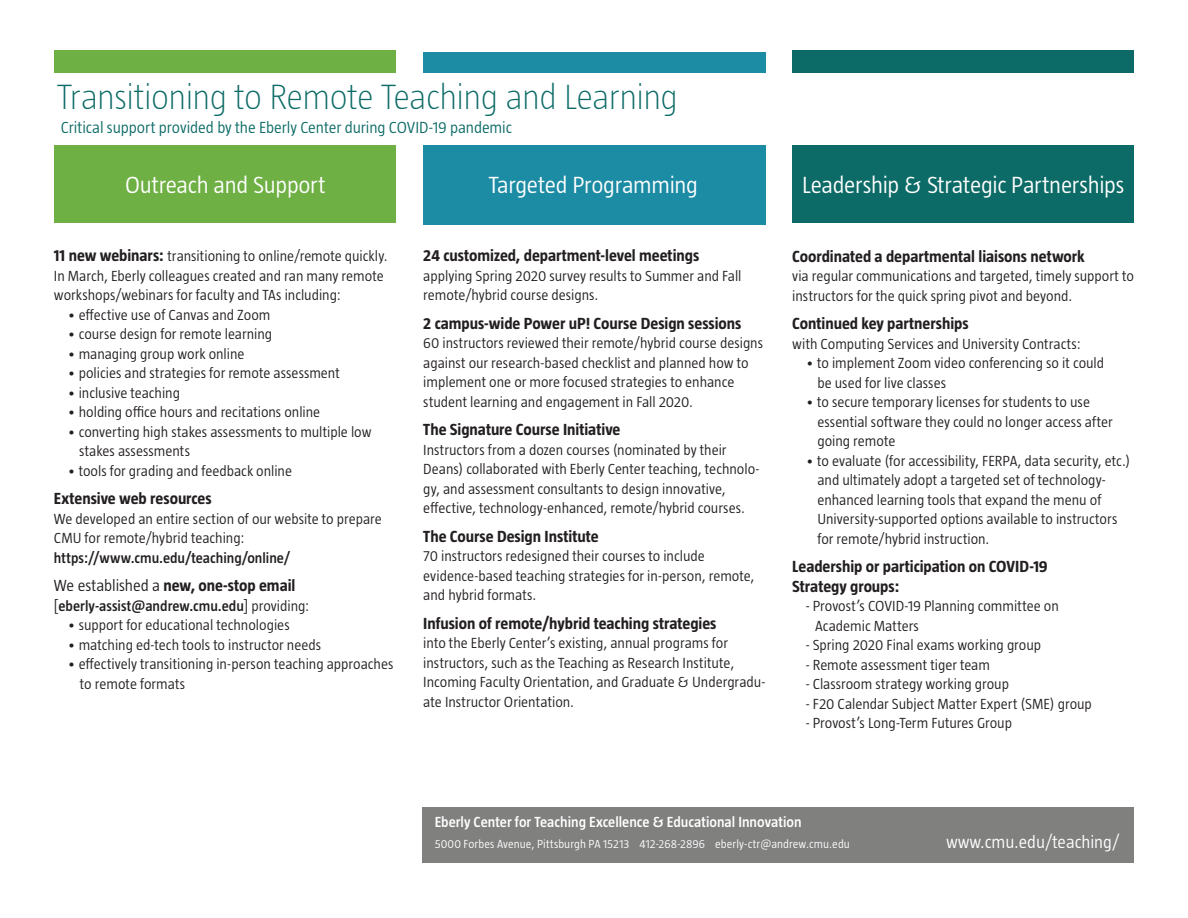
<style>
.page{position:relative;width:1188px;height:918px;background:#fff}
.page>*{position:absolute;margin:0;border:0;box-sizing:border-box;transform-origin:0 0}
.t1{font:200 36px "Taz";letter-spacing:-.02em;color:#0c6b66}
.t2{font:300 24px "Taz";letter-spacing:-.01em;color:#fff}
.t3{font:300 18px "Taz";color:#fff}
.t4{font:700 16.5px/19.5px "Taz";letter-spacing:-.005em;color:#231f20}
.t5{font:300 16.5px "Taz";letter-spacing:-.005em;color:#0c6b66}
.t6{font:300 15px/19.5px "Taz";color:#231f20}
.t7{font:600 15px "Taz";color:#231f20}
.t8{font:600 15px "Taz";color:#fff}
.t9{font:300 12px "Taz";letter-spacing:.01em;color:#fff}
.s1{font-weight:700;font-size:16.5px}
.s2{font-weight:300}
</style>
<div class="page">
<div style="left:422px;top:807px;width:712px;height:55px;background:#80807f"></div>
<div style="left:792px;top:50px;width:342px;height:173px;background:#0c6b66"></div>
<div style="left:54px;top:50px;width:342px;height:173px;background:#6fb045"></div>
<div style="left:423px;top:52px;width:342px;height:172px;background:#1c8ba4"></div>
<div style="left:42px;top:73px;width:1098px;height:72px;background:#fff"></div>
<h1 class="t1" style="left:57px;top:77px;width:622px">Transitioning to Remote Teaching and Learning</h1>
<p class="t5" style="left:61px;top:119px;width:453px">Critical support provided by the Eberly Center during COVID-19 pandemic</p>
<h2 class="t2" style="left:125px;top:172px;width:202px">Outreach and Support</h2>
<h2 class="t2" style="left:489px;top:172px;width:211px">Targeted Programming</h2>
<h2 class="t2" style="left:802px;top:172px;width:324px">Leadership &amp; Strategic Partnerships</h2>
<p class="t6" style="left:54px;top:246px;width:335px"><span class="s1">11 new webinars:</span> transitioning to online/remote quickly.<br>In March, Eberly colleagues created and ran many remote workshops/webinars for faculty and TAs including:</p>
<p class="t6" style="left:67px;top:305px;width:205px">• effective use of Canvas and Zoom</p>
<p class="t6" style="left:67px;top:324px;width:206px">• course design for remote learning</p>
<p class="t6" style="left:67px;top:344px;width:179px">• managing group work online</p>
<p class="t6" style="left:67px;top:363px;width:274px">• policies and strategies for remote assessment</p>
<p class="t6" style="left:67px;top:383px;width:114px">• inclusive teaching</p>
<p class="t6" style="left:67px;top:402px;width:254px">• holding office hours and recitations online</p>
<p class="t6" style="left:79px;top:422px;width:294px;text-indent:-12px">• converting high stakes assessments to multiple low stakes assessments</p>
<p class="t6" style="left:67px;top:461px;width:226px">• tools for grading and feedback online</p>
<p class="t4" style="left:54px;top:489px;width:159px">Extensive web resources</p>
<p class="t6" style="left:54px;top:509px;width:329px">We developed an entire section of our website to prepare<br>CMU for remote/hybrid teaching:</p>
<p class="t7" style="left:54px;top:550px;width:238px">https://www.cmu.edu/teaching/online/</p>
<p class="t4" style="left:54px;top:576px;width:243px"><span class="s2">We established a</span> new, one-stop email</p>
<p class="t7" style="left:54px;top:598px;width:257px"><span class="s2">[</span>eberly-assist@andrew.cmu.edu<span class="s2">] providing:</span></p>
<p class="t6" style="left:67px;top:615px;width:224px">• support for educational technologies</p>
<p class="t6" style="left:67px;top:635px;width:255px">• matching ed-tech tools to instructor needs</p>
<p class="t6" style="left:80px;top:654px;width:315px;text-indent:-13px">• effectively transitioning in-person teaching approaches to remote formats</p>
<p class="t4" style="left:423px;top:246px;width:277px">24 customized, department-level meetings</p>
<p class="t6" style="left:423px;top:266px;width:320px">applying Spring 2020 survey results to Summer and Fall remote/hybrid course designs.</p>
<p class="t4" style="left:423px;top:314px;width:320px">2 campus-wide Power uP! Course Design sessions</p>
<p class="t6" style="left:423px;top:334px;width:341px">60 instructors reviewed their remote/hybrid course designs against our research-based checklist and planned how to implement one or more focused strategies to enhance student learning and engagement in Fall 2020.</p>
<p class="t4" style="left:423px;top:420px;width:199px">The Signature Course Initiative</p>
<p class="t6" style="left:423px;top:440px;width:338px">Instructors from a dozen courses (nominated by their Deans) collaborated with Eberly Center teaching, technolo&shy;gy, and assessment consultants to design innovative, effective, technology-enhanced, remote/hybrid courses.</p>
<p class="t4" style="left:423px;top:527px;width:177px">The Course Design Institute</p>
<p class="t6" style="left:423px;top:547px;width:333px">70 instructors redesigned their courses to include evidence-based teaching strategies for in-person, remote, and hybrid formats.</p>
<p class="t4" style="left:423px;top:614px;width:295px">Infusion of remote/hybrid teaching strategies</p>
<p class="t6" style="left:423px;top:634px;width:343px">into the Eberly Center’s existing, annual programs for instructors, such as the Teaching as Research Institute, Incoming Faculty Orientation, and Graduate &amp; Undergradu&shy;ate Instructor Orientation.</p>
<p class="t4" style="left:792px;top:247px;width:294px">Coordinated a departmental liaisons network</p>
<p class="t6" style="left:792px;top:267px;width:343px">via regular communications and targeted, timely support to instructors for the quick spring pivot and beyond.</p>
<p class="t4" style="left:792px;top:314px;width:178px">Continued key partnerships</p>
<p class="t6" style="left:792px;top:334px;width:290px">with Computing Services and University Contracts:</p>
<p class="t6" style="left:817px;top:354px;width:288px;text-indent:-12px">• to implement Zoom video conferencing so it could be used for live classes</p>
<p class="t6" style="left:817px;top:393px;width:297px;text-indent:-12px">• to secure temporary licenses for students to use essential software they could no longer access after going remote</p>
<p class="t6" style="left:817px;top:451px;width:314px;text-indent:-12px">• to evaluate (for accessibility, FERPA, data security, etc.) and ultimately adopt a targeted set of technology&shy;enhanced learning tools that expand the menu of University-supported options available to instructors for remote/hybrid instruction.</p>
<p class="t4" style="left:792px;top:557px;width:257px">Leadership or participation on COVID-19<br>Strategy groups:</p>
<p class="t6" style="left:815px;top:597px;width:245px;text-indent:-9px">- Provost’s COVID-19 Planning committee on<br>Academic Matters</p>
<p class="t6" style="left:806px;top:636px;width:237px">- Spring 2020 Final exams working group</p>
<p class="t6" style="left:806px;top:655px;width:186px">- Remote assessment tiger team</p>
<p class="t6" style="left:806px;top:675px;width:205px">- Classroom strategy working group</p>
<p class="t6" style="left:806px;top:694px;width:288px">- F20 Calendar Subject Matter Expert (SME) group</p>
<p class="t6" style="left:806px;top:714px;width:208px">- Provost’s Long-Term Futures Group</p>
<p class="t8" style="left:435px;top:814px;width:369px">Eberly Center for Teaching Excellence &amp; Educational Innovation</p>
<p class="t9" style="left:435px;top:838px;width:417px">5000 Forbes Avenue, Pittsburgh PA 15213 412-268-2896 eberly-ctr@andrew.cmu.edu</p>
<p class="t3" style="left:946px;top:832px;width:175px">www.cmu.edu/teaching/</p>
</div>
